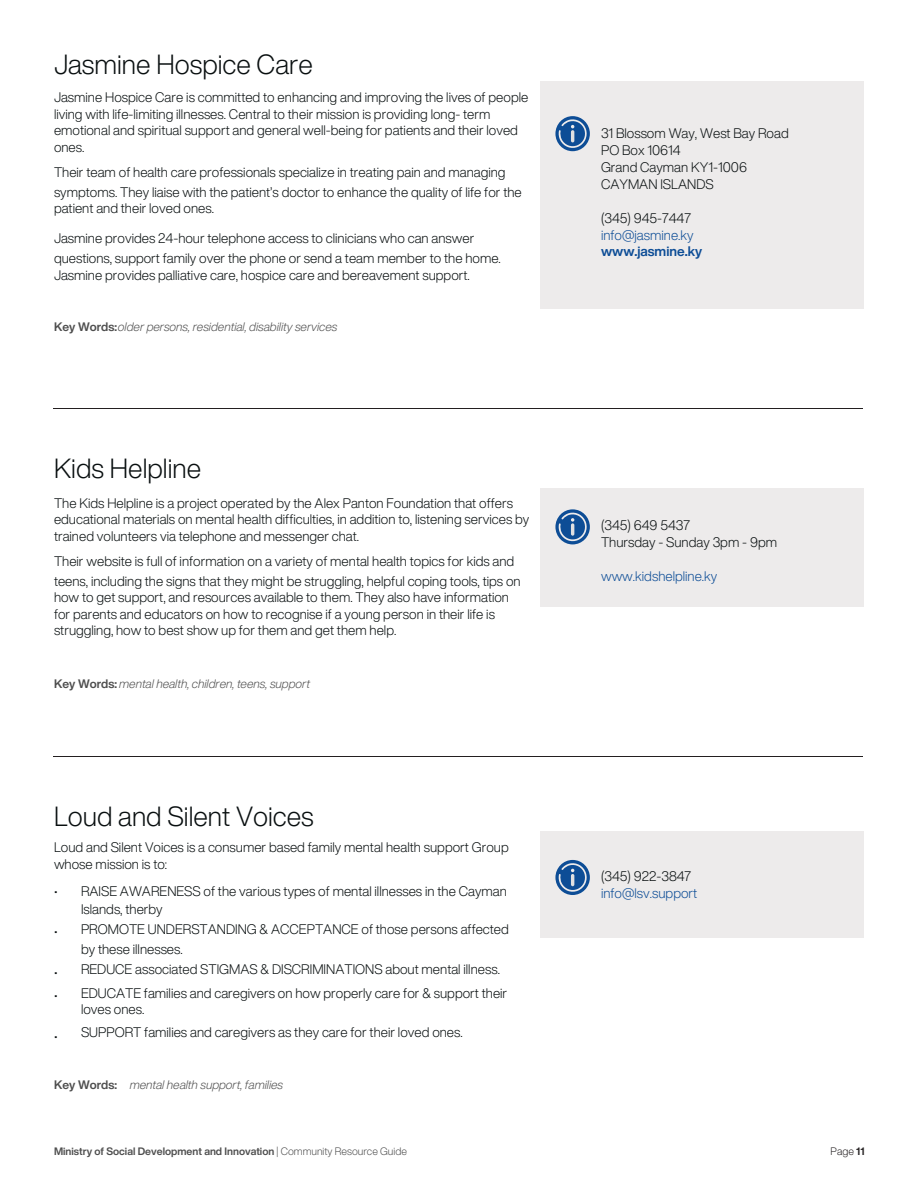
<style>
.page{position:relative;width:918px;height:1188px;background:#fff}
.page>*{position:absolute;margin:0;border:0;box-sizing:border-box;transform-origin:0 0}
.t1{font:300 27px "Helvetica Now Display";color:#090f10}
.t2{font:300 13.5px/16.5px "Helvetica Now Display";color:#090f10}
.t3{font:300 13.5px/16.8px "Helvetica Now Display";color:#0d4d96}
.t4{font:italic 300 12px "Helvetica Now Display";color:#4e4e4e}
.t5{font:700 12px "Helvetica Now Display";color:#4e4e4e}
.t6{font:700 10.5px "Helvetica Now Display";color:#4e4e4e}
.t7{font:300 10.5px "Helvetica Now Display";color:#231f20}
.s1{font-weight:700;font-style:normal}
.s2{color:#090f10}
.s3{font-weight:700}
.s4{font-weight:300}
</style>
<div class="page">
<hr style="left:54px;top:408px;width:809px;height:1px;background:#231f20">
<hr style="left:54px;top:756px;width:809px;height:1px;background:#231f20">
<div style="left:541px;top:82px;width:323px;height:226px;background:#edebeb"></div>
<svg style="left:555px;top:116px;width:35px;height:35px"></svg>
<div style="left:541px;top:489px;width:323px;height:118px;background:#edebeb"></div>
<svg style="left:555px;top:509px;width:35px;height:35px"></svg>
<div style="left:541px;top:832px;width:323px;height:105px;background:#edebeb"></div>
<svg style="left:555px;top:860px;width:35px;height:35px"></svg>
<h2 class="t1" style="left:54px;top:44px;width:260px">Jasmine Hospice Care</h2>
<h1 class="t2" style="left:54px;top:89px;width:476px">Jasmine Hospice Care is committed to enhancing and improving the lives of people living with life-limiting illnesses. Central to their mission is providing long- term emotional and spiritual support and general well-being for patients and their loved ones.</h1>
<h1 class="t2" style="left:54px;top:162px;width:469px;line-height:20px">Their team of health care professionals specialize in treating pain and managing symptoms. They liaise with the patient’s doctor to enhance the quality of life for the</h1>
<h1 class="t2" style="left:54px;top:200px;width:162px">patient and their loved ones.</h1>
<h1 class="t2" style="left:54px;top:228px;width:448px;line-height:20px">Jasmine provides 24-hour telephone access to clinicians who can answer questions, support family over the phone or send a team member to the home.</h1>
<h1 class="t2" style="left:54px;top:266px;width:417px">Jasmine provides palliative care, hospice care and bereavement support.</h1>
<h2 class="t4" style="left:54px;top:318px;width:285px"><span class="s1">Key Words:</span>older persons, residential, disability services</h2>
<h1 class="t1" style="left:54px;top:448px;width:149px">Kids Helpline</h1>
<h2 class="t2" style="left:54px;top:494px;width:477px">The Kids Helpline is a project operated by the Alex Panton Foundation that offers educational materials on mental health difficulties, in addition to, listening services by trained volunteers via telephone and messenger chat.</h2>
<h2 class="t2" style="left:54px;top:551px;width:468px;line-height:20px">Their website is full of information on a variety of mental health topics for kids and teens, including the signs that they might be struggling, helpful coping tools, tips on</h2>
<h2 class="t2" style="left:54px;top:589px;width:457px">how to get support, and resources available to them. They also have information for parents and educators on how to recognise if a young person in their life is</h2>
<h4 class="t2" style="left:54px;top:622px;width:344px">struggling, how to best show up for them and get them help.</h4>
<h2 class="t4" style="left:54px;top:674px;width:257px"><span class="s1">Key Words:</span> mental health, children, teens, support</h2>
<h3 class="t1" style="left:54px;top:796px;width:261px">Loud and Silent Voices</h3>
<h2 class="t2" style="left:54px;top:838px;width:456px">Loud and Silent Voices is a consumer based family mental health support Group whose mission is to:</h2>
<h2 class="t2" style="left:54px;top:882px;width:5px">•</h2>
<h2 class="t2" style="left:81px;top:881px;width:427px;line-height:18px">RAISE AWARENESS of the various types of mental illnesses in the Cayman<br>Islands, therby</h2>
<h2 class="t2" style="left:81px;top:919px;width:429px;line-height:20.2px">PROMOTE UNDERSTANDING &amp; ACCEPTANCE of those persons affected by these illnesses.<br>REDUCE associated STIGMAS &amp; DISCRIMINATIONS about mental illness.</h2>
<h2 class="t2" style="left:81px;top:985px;width:428px;line-height:15.8px">EDUCATE families and caregivers on how properly care for &amp; support their loves ones.</h2>
<h2 class="t2" style="left:81px;top:1024px;width:383px">SUPPORT families and caregivers as they care for their loved ones.</h2>
<h3 class="t2" style="left:54px;top:923px;width:5px">•</h3>
<h4 class="t2" style="left:54px;top:963px;width:5px">•</h4>
<h1 class="t2" style="left:54px;top:987px;width:5px">•</h1>
<h2 class="t2" style="left:54px;top:1027px;width:5px">•</h2>
<h3 class="t5" style="left:54px;top:1076px;width:65px">Key Words:</h3>
<h4 class="t4" style="left:130px;top:1076px;width:155px">mental health support, families</h4>
<p class="t2" style="left:601px;top:125px;width:189px">31 Blossom Way, West Bay Road<br>PO Box 10614<br>Grand Cayman KY1-1006<br>CAYMAN ISLANDS</p>
<p class="t3" style="left:601px;top:209px;width:103px"><span class="s2">(345) 945-7447 </span>info@jasmine.ky <span class="s3">www.jasmine.ky</span></p>
<p class="t2" style="left:601px;top:517px;width:178px">(345) 649 5437<br>Thursday - Sunday 3pm - 9pm</p>
<p class="t3" style="left:601px;top:567px;width:118px">www.kidshelpline.ky</p>
<p class="t3" style="left:601px;top:867px;width:98px"><span class="s2">(345) 922-3847 </span>info@lsv.support</p>
<p class="t6" style="left:54px;top:1143px;width:354px">Ministry of Social Development and Innovation <span class="s4">| Community Resource Guide</span></p>
<p class="t7" style="left:831px;top:1143px;width:35px">Page <span class="s3">11</span></p>
</div>
